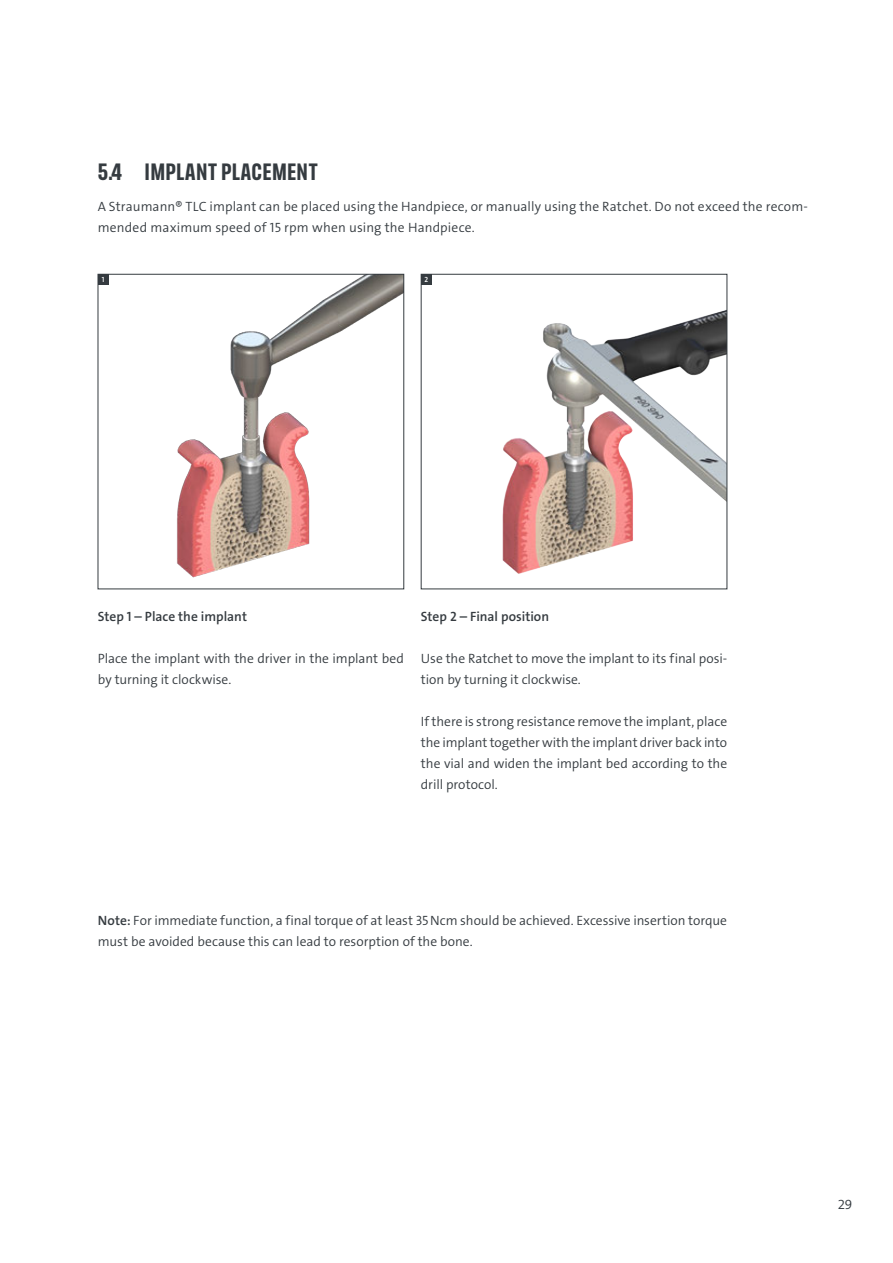
<style>
.page{position:relative;width:893px;height:1263px;background:#fff}
.page>*{position:absolute;margin:0;border:0;box-sizing:border-box;transform-origin:0 0}
.Subheading{font:700 24px "FS Industrie Cd";letter-spacing:.01em;color:#353b40}
.Copy{font:13.5px/21px "The Sans LP4 Se Lig";color:#353b40}
.Copy_Subtitle{font:13.5px "The Sans LP6 Se Bld";color:#353b40}
.t1{font:7.5px "The Sans LP6 Se Bld";color:#fff}
.s1{font-family:"The Sans LP6 Se Bld"}
</style>
<div class="page">
<img style="left:108px;top:276px;width:294px;height:302px">
<div style="left:98px;top:274px;width:306px;height:315px;border:1px solid #353b40"></div>
<div style="left:98px;top:274px;width:10px;height:11px;background:#353b40"></div>
<img style="left:431px;top:276px;width:294px;height:298px">
<div style="left:421px;top:274px;width:306px;height:315px;border:1px solid #353b40"></div>
<div style="left:421px;top:274px;width:10px;height:11px;background:#353b40"></div>
<p class="Subheading" style="left:98px;top:156px;width:222px">5.4 IMPLANT PLACEMENT</p>
<p class="Copy" style="left:98px;top:196px;width:712px">A Straumann® TLC implant can be placed using the Handpiece, or manually using the Ratchet. Do not exceed the recom&shy;mended maximum speed of 15 rpm when using the Handpiece.</p>
<p class="t1" style="left:102px;top:275px;width:4px">1</p>
<p class="t1" style="left:424px;top:275px;width:5px">2</p>
<p class="Copy_Subtitle" style="left:98px;top:607px;width:151px">Step 1 – Place the implant</p>
<p class="Copy" style="left:98px;top:648px;width:308px">Place the implant with the driver in the implant bed by turning it clockwise.</p>
<p class="Copy_Subtitle" style="left:421px;top:607px;width:130px">Step 2 – Final position</p>
<p class="Copy" style="left:421px;top:648px;width:308px">Use the Ratchet to move the implant to its final posi&shy;tion by turning it clockwise.</p>
<p class="Copy" style="left:421px;top:711px;width:308px;text-align:justify">If there is strong resistance remove the implant, place the implant together with the implant driver back into the vial and widen the implant bed according to the drill protocol.</p>
<p class="Copy" style="left:98px;top:910px;width:631px"><span class="s1">Note:</span> For immediate function, a final torque of at least 35Ncm should be achieved. Excessive insertion torque must be avoided because this can lead to resorption of the bone.</p>
<p class="Copy" style="left:838px;top:1194px;width:16px">29</p>
</div>
